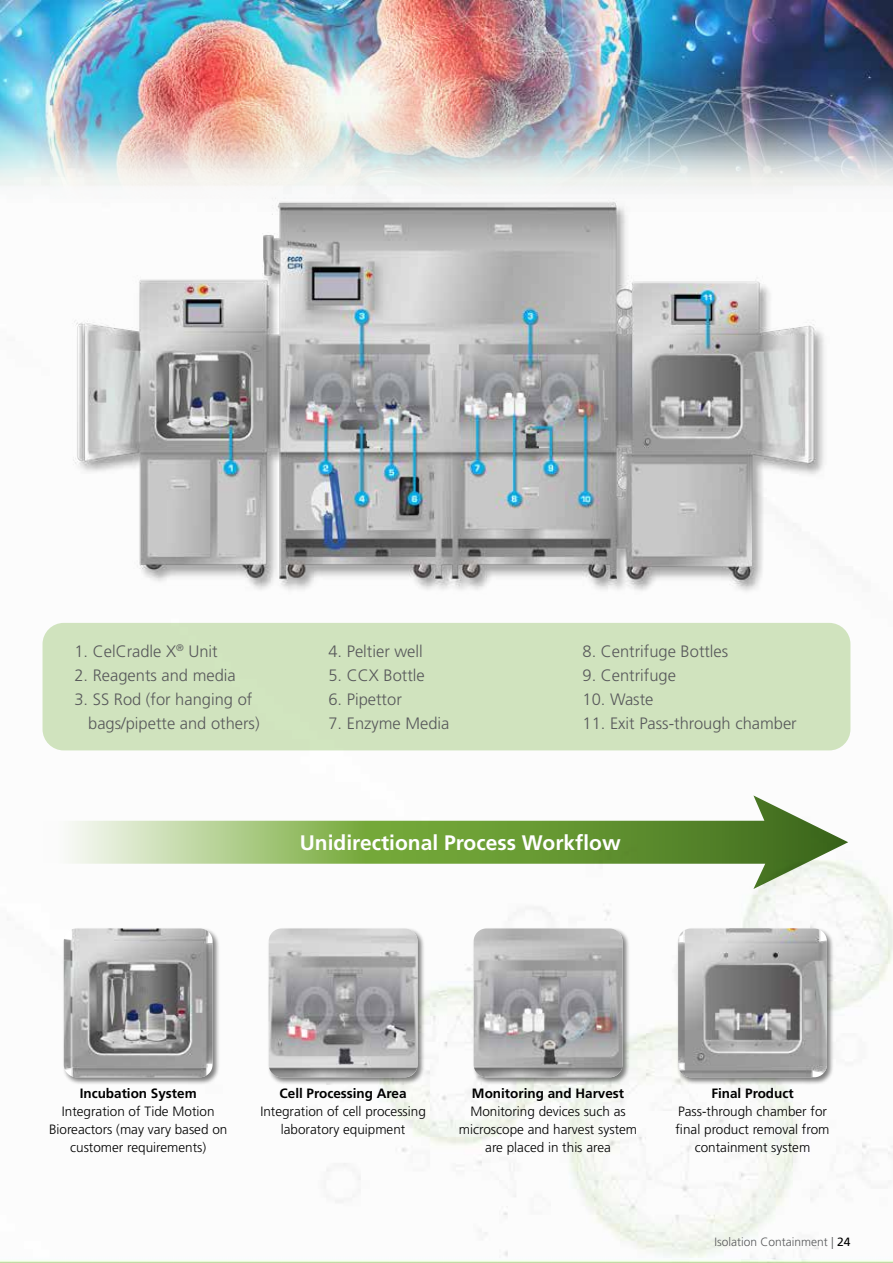
<style>
.page{position:relative;width:893px;height:1263px;background:#fff}
.page>*{position:absolute;margin:0;border:0;box-sizing:border-box;transform-origin:0 0}
.t1{font:700 21px "Frutiger LT Std";color:#fff}
.t2{font:300 16.5px/24px "Frutiger LT Std";color:#58595b}
.t3{font:300 13.5px/18px "Frutiger LT Std";color:#000;text-align:center}
.t4{font:700 13.5px "Frutiger LT Std";color:#000}
.t5{font:300 12px "Frutiger LT Std";color:#58595b}
.s1{font-weight:400;color:#000}
</style>
<div class="page">
<img style="left:0;top:623px;width:893px;height:640px">
<img style="left:0;top:0;width:893px;height:187px">
<img style="left:64px;top:163px;width:765px;height:460px">
<div style="left:43px;top:623px;width:807px;height:127px;background:#d0e3be;border-radius:21px"></div>
<div style="left:62px;top:927px;width:158px;height:158px;background:#000;opacity:.5"></div>
<img style="left:64px;top:928px;width:149px;height:149px">
<div style="left:267px;top:927px;width:158px;height:158px;background:#000;opacity:.5"></div>
<img style="left:269px;top:928px;width:149px;height:149px">
<div style="left:472px;top:927px;width:158px;height:158px;background:#000;opacity:.5"></div>
<img style="left:474px;top:928px;width:148px;height:149px">
<div style="left:676px;top:927px;width:159px;height:158px;background:#000;opacity:.5"></div>
<img style="left:678px;top:928px;width:149px;height:149px">
<svg style="left:43px;top:795px;width:805px;height:94px"></svg>
<p class="t2" style="left:74px;top:639px;width:145px">1. CelCradle X<sup>®</sup> Unit</p>
<p class="t2" style="left:74px;top:663px;width:163px">2. Reagents and media</p>
<p class="t2" style="left:88px;top:687px;width:173px;text-indent:-14px">3. SS Rod (for hanging of bags/pipette and others)</p>
<p class="t2" style="left:328px;top:639px;width:96px">4. Peltier well</p>
<p class="t2" style="left:328px;top:663px;width:98px">5. CCX Bottle</p>
<p class="t2" style="left:328px;top:687px;width:75px">6. Pipettor</p>
<p class="t2" style="left:328px;top:711px;width:123px">7. Enzyme Media</p>
<p class="t2" style="left:582px;top:639px;width:147px">8. Centrifuge Bottles</p>
<p class="t2" style="left:582px;top:663px;width:95px">9. Centrifuge</p>
<p class="t2" style="left:582px;top:687px;width:72px">10. Waste</p>
<p class="t2" style="left:582px;top:711px;width:216px">11. Exit Pass-through chamber</p>
<h1 class="t1" style="left:300px;top:830px;width:322px">Unidirectional Process Workflow</h1>
<p class="t4" style="left:80px;top:1085px;width:119px">Incubation System</p>
<p class="t3" style="left:49px;top:1102px;width:180px">Integration of Tide Motion<br>Bioreactors (may vary based on customer requirements)</p>
<p class="t4" style="left:280px;top:1086px;width:129px">Cell Processing Area</p>
<p class="t3" style="left:260px;top:1103px;width:167px">Integration of cell processing laboratory equipment</p>
<p class="t4" style="left:472px;top:1085px;width:154px">Monitoring and Harvest</p>
<p class="t3" style="left:459px;top:1102px;width:180px">Monitoring devices such as microscope and harvest system are placed in this area</p>
<p class="t4" style="left:711px;top:1085px;width:84px">Final Product</p>
<p class="t3" style="left:676px;top:1102px;width:155px">Pass-through chamber for final product removal from containment system</p>
<p class="t5" style="left:714px;top:1235px;width:138px">Isolation Containment | <span class="s1">24</span></p>
</div>
